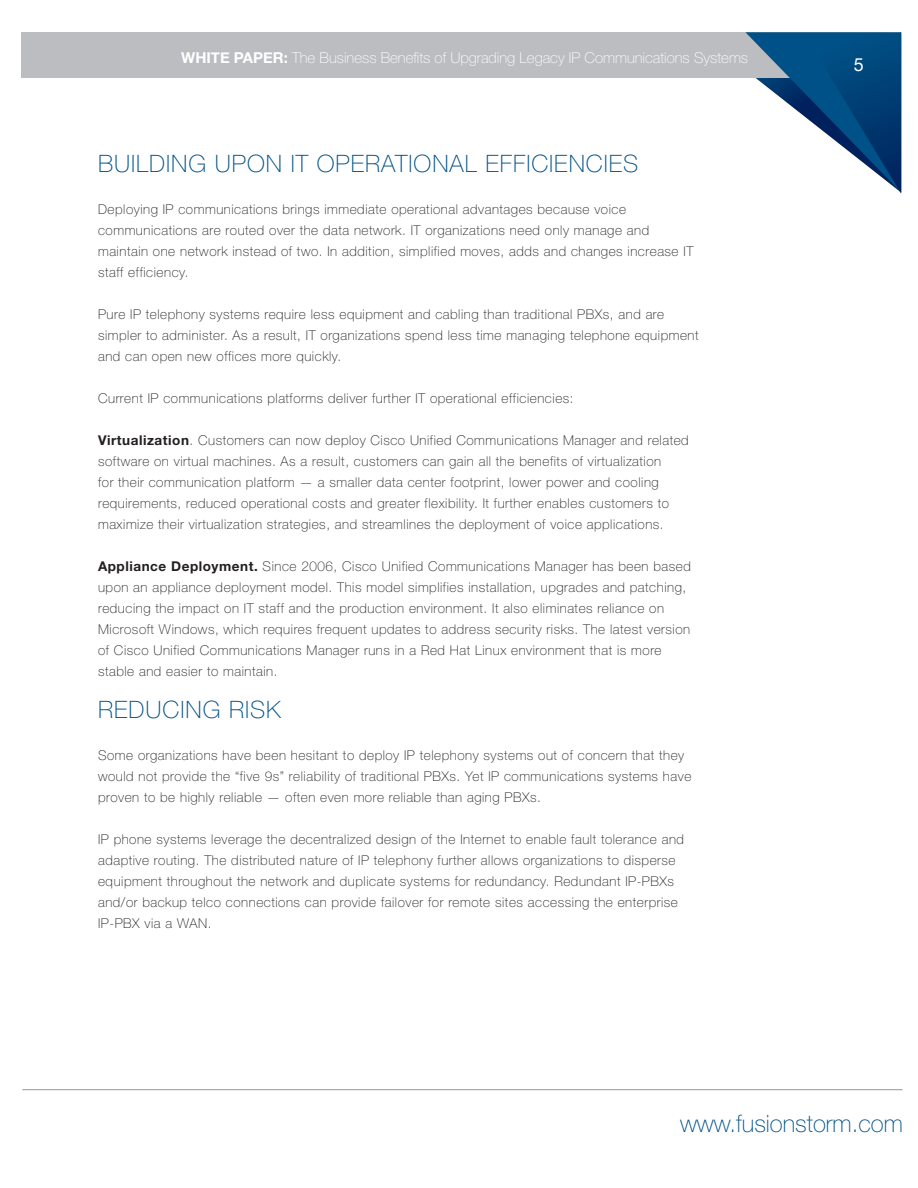
<style>
.page{position:relative;width:918px;height:1188px;background:#fff}
.page>*{position:absolute;margin:0;border:0;box-sizing:border-box;transform-origin:0 0}
.t1{font:100 24px "Helvetica Neue LT Std";color:#005187}
.t2{font:100 24px "Helvetica Neue LT Std";letter-spacing:.04em;color:#005187}
.t3{font:18px "Helvetica Neue";color:#fff}
.t4{font:100 15px "Helvetica Neue LT Std";color:#fff}
.t5{font:100 13.5px/21px "Helvetica Neue LT Std";letter-spacing:.04em;color:#231f20}
.s1{font-family:"Helvetica Neue";font-weight:700}
.s2{font-weight:700}
</style>
<div class="page">
<div style="left:21px;top:32px;width:878px;height:45px;background:#bcbdc0"></div>
<svg style="left:698px;top:32px;width:203px;height:161px"></svg>
<hr style="left:22px;top:1089px;width:881px;height:1px;background:#939598">
<p class="t4" style="left:181px;top:50px;width:568px"><span class="s1">WHITE PAPER:</span> The Business Benefits of Upgrading Legacy IP Communications Systems</p>
<h2 class="t3" style="left:854px;top:54px;width:12px">5</h2>
<h1 class="t1" style="left:98px;top:150px;width:134px">Building upo</h1>
<h1 class="t2" style="left:266px;top:150px;width:246px">n IT Operatio nal Efficie</h1>
<h1 class="t1" style="left:569px;top:150px;width:31px">ncies</h1>
<p class="t5" style="left:98px;top:199px;width:597px">Deploying IP communications brings immediate operational advantages because voice communications are routed over the data network. IT organizations need only manage and maintain one network instead of two. In addition, simplified moves, adds and changes increase IT staff efficiency.</p>
<p class="t5" style="left:98px;top:304px;width:602px">Pure IP telephony systems require less equipment and cabling than traditional PBXs, and are simpler to administer. As a result, IT organizations spend less time managing telephone equipment and can open new offices more quickly.</p>
<p class="t5" style="left:98px;top:388px;width:477px">Current IP communications platforms deliver further IT operational efficiencies:</p>
<p class="t5" style="left:98px;top:430px;width:592px"><span class="s2">Virtualization</span>. Customers can now deploy Cisco Unified Communications Manager and related software on virtual machines. As a result, customers can gain all the benefits of virtualization<br>for their communication platform — a smaller data center footprint, lower power and cooling requirements, reduced operational costs and greater flexibility. It further enables customers to maximize their virtualization strategies, and streamlines the deployment of voice applications.</p>
<p class="t5" style="left:98px;top:556px;width:594px"><span class="s2">Appliance Deployment.</span> Since 2006, Cisco Unified Communications Manager has been based upon an appliance deployment model. This model simplifies installation, upgrades and patching, reducing the impact on IT staff and the production environment. It also eliminates reliance on Microsoft Windows, which requires frequent updates to address security risks. The latest version of Cisco Unified Communications Manager runs in a Red Hat Linux environment that is more stable and easier to maintain.</p>
<h1 class="t1" style="left:98px;top:696px;width:181px">Reducing Risk</h1>
<p class="t5" style="left:98px;top:745px;width:595px">Some organizations have been hesitant to deploy IP telephony systems out of concern that they would not provide the “five 9s” reliability of traditional PBXs. Yet IP communications systems have proven to be highly reliable — often even more reliable than aging PBXs.</p>
<p class="t5" style="left:98px;top:829px;width:587px">IP phone systems leverage the decentralized design of the Internet to enable fault tolerance and adaptive routing. The distributed nature of IP telephony further allows organizations to disperse equipment throughout the network and duplicate systems for redundancy. Redundant IP-PBXs and/or backup telco connections can provide failover for remote sites accessing the enterprise IP-PBX via a WAN .</p>
<h1 class="t1" style="left:680px;top:1109px;width:224px">www.fusionstorm.com</h1>
</div>
